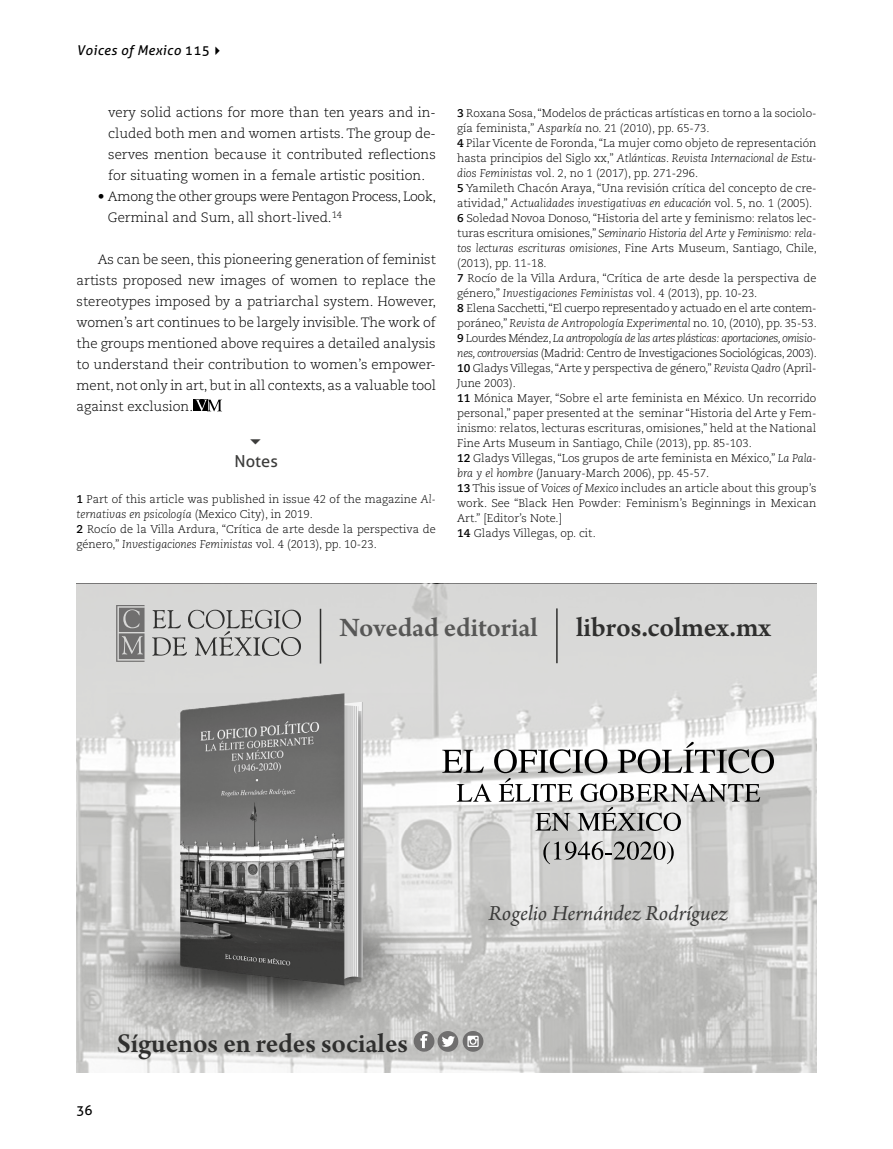
<style>
.page{position:relative;width:893px;height:1149px;background:#fff}
.page>*{position:absolute;margin:0;border:0;box-sizing:border-box;transform-origin:0 0}
.t1{font:600 28.8px "Arno Pro";color:#2f2f2e}
.t2{font:600 28.5px "Arno Pro";letter-spacing:-.005em;color:#2f2f2e}
.t3{font:600 28.2px "Arno Pro";letter-spacing:-.005em;color:#575756}
.t4{font:italic 22.5px "Arno Pro";color:#3c3c3b}
.t5{font:16.5px "Aller";color:#3c3c3b}
.t6{font:300 13.5px/21px "Caecilia LT Std";color:#000;text-align:justify}
.t7{font:300 13.5px/21px "Caecilia LT Std";letter-spacing:-.025em;color:#000}
.t8{font:italic 13.5px "Aller";letter-spacing:.03em;color:#000}
.t9{font:13.5px "Aller";color:#000}
.t10{font:300 11.25px/15px "Caecilia LT Std";color:#000}
.t11{font:9px "Myriad Pro";color:#000}
.s1{font-style:normal}
.s2{font-weight:700}
.s3{font-style:italic}
</style>
<div class="page">
<img style="left:76px;top:583px;width:741px;height:488px">
<img style="left:76px;top:865px;width:379px;height:182px">
<img style="left:108px;top:868px;width:366px;height:178px">
<img style="left:107px;top:693px;width:329px;height:316px">
<svg style="left:414px;top:1030px;width:20px;height:21px"></svg>
<div style="left:438px;top:1030px;width:20px;height:21px;background:#706f6f;border-radius:50%"></div>
<svg style="left:442px;top:1036px;width:13px;height:10px"></svg>
<svg style="left:463px;top:1030px;width:20px;height:21px"></svg>
<svg style="left:467px;top:1035px;width:12px;height:11px"></svg>
<hr style="left:320px;top:608px;width:1px;height:55px;background:#2f2f2e">
<hr style="left:556px;top:608px;width:2px;height:55px;background:#2f2f2e">
<svg style="left:152px;top:609px;width:149px;height:47px;background:#b9b9b8"></svg>
<svg style="left:116px;top:604px;width:29px;height:57px;background:#8a8a89"></svg>
<svg style="left:442px;top:741px;width:332px;height:89px"></svg>
<svg style="left:543px;top:841px;width:131px;height:22px;background:#a8a8a7"></svg>
<div style="left:193px;top:399px;width:14px;height:12px;background:#000"></div>
<svg style="left:195px;top:399px;width:27px;height:12px"></svg>
<p class="t8" style="left:77px;top:42px;width:149px">Voices of Mexico <span class="s1">115</span>✔</p>
<p class="t6" style="left:108px;top:102px;width:329px">very solid actions for more than ten years and in&shy;cluded both men and women artists. The group de&shy;serves mention because it contributed reflections for situating women in a female artistic position.</p>
<p class="t7" style="left:108px;top:186px;width:330px;text-indent:-10px">• Among the other groups were Pentagon Process, Look,<br>Germinal and Sum, all short-lived.<sup>14</sup></p>
<p class="t6" style="left:77px;top:249px;width:361px;text-indent:21px">As can be seen, this pioneering generation of feminist artists proposed new images of women to replace the stereotypes imposed by a patriarchal system. However, women’s art continues to be largely invisible. The work of the groups mentioned above requires a detailed analysis to understand their contribution to women’s empower&shy;ment, not only in art, but in all contexts, as a valuable tool against exclusion.</p>
<h3 class="t5" style="left:235px;top:451px;width:45px">Notes</h3>
<p class="t10" style="left:77px;top:491px;width:361px"><span class="s2">1</span> Part of this article was published in issue 42 of the magazine <span class="s3">Al&shy;ternativas en psicología</span> (Mexico City), in 2019.<br><span class="s2">2</span> Rocío de la Villa Ardura, “Crítica de arte desde la perspectiva de género,” <span class="s3">Investigaciones Feministas</span> vol. 4 (2013), pp. 10-23.</p>
<p class="t11" style="left:130px;top:535px;width:199px">El_Oficio_politico.pdf 1 09/12/2021 04:20:20 p. m.</p>
<p class="t10" style="left:457px;top:106px;width:361px"><span class="s2">3</span> Roxana Sosa, “Modelos de prácticas artísticas en torno a la sociolo&shy;gía feminista,” <span class="s3">Asparkía</span> no. 21 (2010), pp. 65-73.<br><span class="s2">4</span> Pilar Vicente de Foronda, “La mujer como objeto de representación hasta principios del Siglo xx,” <span class="s3">Atlánticas</span>. <span class="s3">Revista Internacional de Estu&shy;dios Feministas</span> vol. 2, no 1 (2017), pp. 271-296.<br><span class="s2">5</span> Yamileth Chacón Araya, “Una revisión crítica del concepto de cre&shy;atividad,” <span class="s3">Actualidades investigativas en educación</span> vol. 5, no. 1 (2005).<br><span class="s2">6</span> Soledad Novoa Donoso, “Historia del arte y feminismo: relatos lec&shy;turas escritura omisiones,” <span class="s3">Seminario Historia del Arte y Feminismo: rela&shy;tos lecturas escrituras omisiones</span>, Fine Arts Museum, Santiago, Chile, (2013), pp. 11-18.<br><span class="s2">7</span> Rocío de la Villa Ardura, “Crítica de arte desde la perspectiva de género,” <span class="s3">Investigaciones Feministas</span> vol. 4 (2013), pp. 10-23.<br><span class="s2">8</span> Elena Sacchetti, “El cuerpo representado y actuado en el arte contem&shy;poráneo,” <span class="s3">Revista de Antropología Experimental</span> no. 10, (2010), pp. 35-53.<br><span class="s2">9</span> Lourdes Méndez, <span class="s3">La antropología de las artes plásticas: aportaciones, omisio&shy;nes, controversias</span> (Madrid: Centro de Investigaciones Sociológicas, 2003).<br><span class="s2">10</span> Gladys Villegas, “Arte y perspectiva de género,” <span class="s3">Revista Qadro</span> (April-June 2003).<br><span class="s2">11</span> Mónica Mayer, “Sobre el arte feminista en México. Un recorrido personal,” paper presented at the seminar “Historia del Arte y Fem&shy;inismo: relatos, lecturas escrituras, omisiones,” held at the National Fine Arts Museum in Santiago, Chile (2013), pp. 85-103.<br><span class="s2">12</span> Gladys Villegas, “Los grupos de arte feminista en México,” <span class="s3">La Pala&shy;bra y el hombre</span> (January-March 2006), pp. 45-57.<br><span class="s2">13</span> This issue of <span class="s3">Voices of Mexico</span> includes an article about this group’s work. See “Black Hen Powder: Feminism’s Beginnings in Mexican Art.” [Editor’s Note.]<br><span class="s2">14</span> Gladys Villegas, op. cit.</p>
<h3 class="t3" style="left:340px;top:611px;width:200px">Novedad editorial</h3>
<h1 class="t1" style="left:576px;top:610px;width:196px">libros.colmex.mx</h1>
<p class="t9" style="left:77px;top:1101px;width:18px">36</p>
<h2 class="t2" style="left:117px;top:1026px;width:293px">Síguenos en redes sociales</h2>
<h3 class="t4" style="left:488px;top:900px;width:241px">Rogelio Hernández Rodríguez</h3>
</div>
